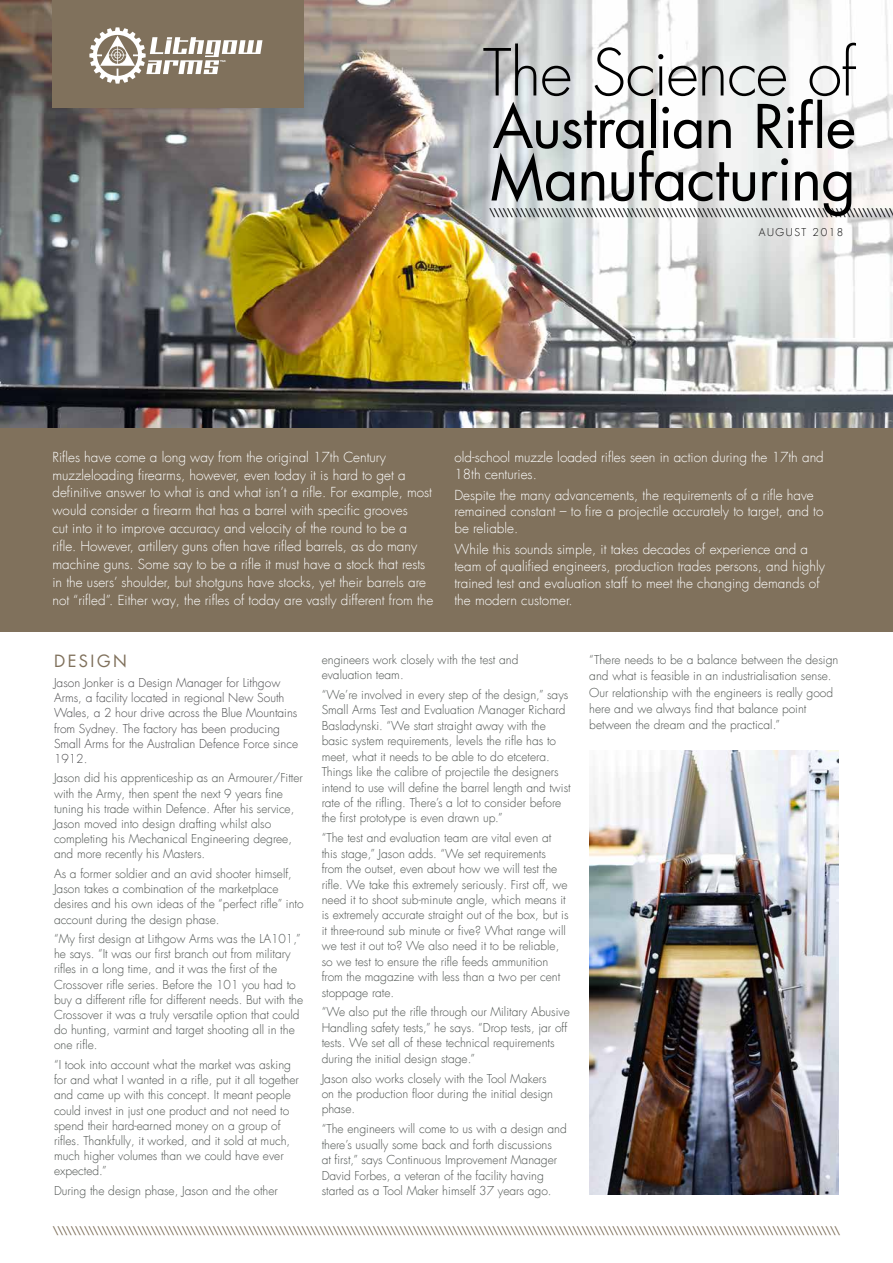
<style>
.page{position:relative;width:893px;height:1263px;background:#fff}
.page>*{position:absolute;margin:0;border:0;box-sizing:border-box;transform-origin:0 0}
.t1{font:300 63px "Futura Com";letter-spacing:-.015em;color:#000}
.t2{font:60px "Futura Com";letter-spacing:-.02em;color:#000}
.t3{font:58.5px "Futura Com";letter-spacing:-.025em;color:#000}
.t4{font:16.5px "Futura Com";letter-spacing:.15em;color:#80715c}
.t5{font:300 13.5px/17.9px "Futura Com";color:#fff}
.t6{font:300 12px/15.5px "Futura Com";color:#4e5350}
.t7{font:300 12px/15.1px "Futura Com";color:#4d4d4f}
.t8{font:12px "Eurostile Extended Two";color:#80715c}
.t9{font:12px "Eurostile Extended Two";color:#000}
.t10{font:300 10.5px "Futura Com";letter-spacing:.15em;color:#000}
</style>
<div class="page">
<img style="left:0;top:0;width:892px;height:428px">
<div style="left:0;top:428px;width:893px;height:203px;background:#80715c"></div>
<div style="left:52px;top:0;width:252px;height:108px;background:#80715c"></div>
<img style="left:589px;top:750px;width:250px;height:445px">
<svg style="left:89px;top:27px;width:173px;height:57px"></svg>
<h1 class="t1" style="left:483px;top:31px;width:375px">The Science of</h1>
<h3 class="t3" style="left:492px;top:86px;width:365px">Australian Rifle</h3>
<h2 class="t2" style="left:490px;top:137px;width:367px">Manufacturing</h2>
<p class="t9" style="left:490px;top:204px;width:406px">\\\\\\\\\\\\\\\\\\\\\\\\\\\\\\\\\\\\\\\\\\\\\\\\\\\\\\\\\\\\\\\\\\\\\\\\\\\\\\\\\\\\\\\\\\\</p>
<p class="t10" style="left:759px;top:225px;width:86px">AUGUST 2018</p>
<p class="t5" style="left:52px;top:448px;width:382px">Rifles have come a long way from the original 17th Century muzzleloading firearms, however, even today it is hard to get a definitive answer to what is and what isn’t a rifle. For example, most would consider a firearm that has a barrel with specific grooves<br>cut into it to improve accuracy and velocity of the round to be a rifle. However, artillery guns often have rifled barrels, as do many machine guns. Some say to be a rifle it must have a stock that rests in the users’ shoulder, but shotguns have stocks, yet their barrels are not “rifled”. Either way, the rifles of today are vastly different from the</p>
<p class="t5" style="left:454px;top:448px;width:371px;line-height:16.8px">old-school muzzle loaded rifles seen in action during the 17th and<br>18th centuries.</p>
<p class="t5" style="left:454px;top:486px;width:370px;line-height:16.8px">Despite the many advancements, the requirements of a rifle have remained constant – to fire a projectile accurately to target, and to be reliable.</p>
<p class="t5" style="left:454px;top:541px;width:372px;line-height:16.8px">While this sounds simple, it takes decades of experience and a team of qualified engineers, production trades persons, and highly trained test and evaluation staff to meet the changing demands of the modern customer.</p>
<h3 class="t4" style="left:54px;top:650px;width:74px">DESIGN</h3>
<p class="t7" style="left:54px;top:675px;width:246px">Jason Jonker is a Design Manager for Lithgow Arms, a facility located in regional New South Wales, a 2 hour drive across the Blue Mountains from Sydney. The factory has been producing Small Arms for the Australian Defence Force since 1912.</p>
<p class="t6" style="left:54px;top:770px;width:250px">Jason did his apprenticeship as an Armourer/Fitter with the Army, then spent the next 9 years fine tuning his trade within Defence. After his service, Jason moved into design drafting whilst also completing his Mechanical Engineering degree, and more recently his Masters.</p>
<p class="t6" style="left:54px;top:866px;width:251px">As a former soldier and an avid shooter himself, Jason takes a combination of the marketplace desires and his own ideas of the “perfect rifle” into account during the design phase.</p>
<p class="t6" style="left:54px;top:931px;width:251px">“My first design at Lithgow Arms was the LA101,” he says. “It was our first branch out from military rifles in a long time, and it was the first of the Crossover rifle series. Before the 101 you had to buy a different rifle for different needs. But with the Crossover it was a truly versatile option that could do hunting, varmint and target shooting all in the one rifle.</p>
<p class="t6" style="left:54px;top:1057px;width:246px">“I took into account what the market was asking for and what I wanted in a rifle, put it all together and came up with this concept. It meant people could invest in just one product and not need to spend their hard-earned money on a group of rifles. Thankfully, it worked, and it sold at much, much higher volumes than we could have ever expected.”</p>
<p class="t6" style="left:54px;top:1183px;width:225px">During the design phase, Jason and the other</p>
<p class="t6" style="left:322px;top:652px;width:198px">engineers work closely with the test and evaluation team.</p>
<p class="t6" style="left:322px;top:687px;width:251px">“We’re involved in every step of the design,” says Small Arms Test and Evaluation Manager Richard Basladynski. “We start straight away with the basic system requirements, levels the rifle has to meet, what it needs to be able to do etcetera.<br>Things like the calibre of projectile the designers intend to use will define the barrel length and twist rate of the rifling. There’s a lot to consider before the first prototype is even drawn up.”</p>
<p class="t6" style="left:322px;top:830px;width:248px">“The test and evaluation team are vital even at this stage,” Jason adds. “We set requirements from the outset, even about how we will test the rifle. We take this extremely seriously. First off, we need it to shoot sub-minute angle, which means it is extremely accurate straight out of the box, but is it three-round sub minute or five? What range will we test it out to? We also need it to be reliable, so we test to ensure the rifle feeds ammunition from the magazine with less than a two per cent stoppage rate.</p>
<p class="t6" style="left:322px;top:1004px;width:250px">“We also put the rifle through our Military Abusive Handling safety tests,” he says. “Drop tests, jar off tests. We set all of these technical requirements during the initial design stage.”</p>
<p class="t6" style="left:322px;top:1070px;width:233px">Jason also works closely with the Tool Makers on the production floor during the initial design phase.</p>
<p class="t6" style="left:322px;top:1121px;width:247px">“The engineers will come to us with a design and there’s usually some back and forth discussions<br>at first,” says Continuous Improvement Manager David Forbes, a veteran of the facility having started as a Tool Maker himself 37 years ago.</p>
<p class="t6" style="left:589px;top:651px;width:251px;line-height:16.4px">“There needs to be a balance between the design and what is feasible in an industrialisation sense.<br>Our relationship with the engineers is really good here and we always find that balance point between the dream and the practical.”</p>
<p class="t8" style="left:54px;top:1222px;width:787px">\\\\\\\\\\\\\\\\\\\\\\\\\\\\\\\\\\\\\\\\\\\\\\\\\\\\\\\\\\\\\\\\\\\\\\\\\\\\\\\\\\\\\\\\\\\\\\\\\\\\\\\\\\\\\\\\\\\\\\\\\\\\\\\\\\\\\\\\\\\\\\\\\\\\\\\\\\\\\\\\\\\\\\\\\\\\\\\\\</p>
</div>
